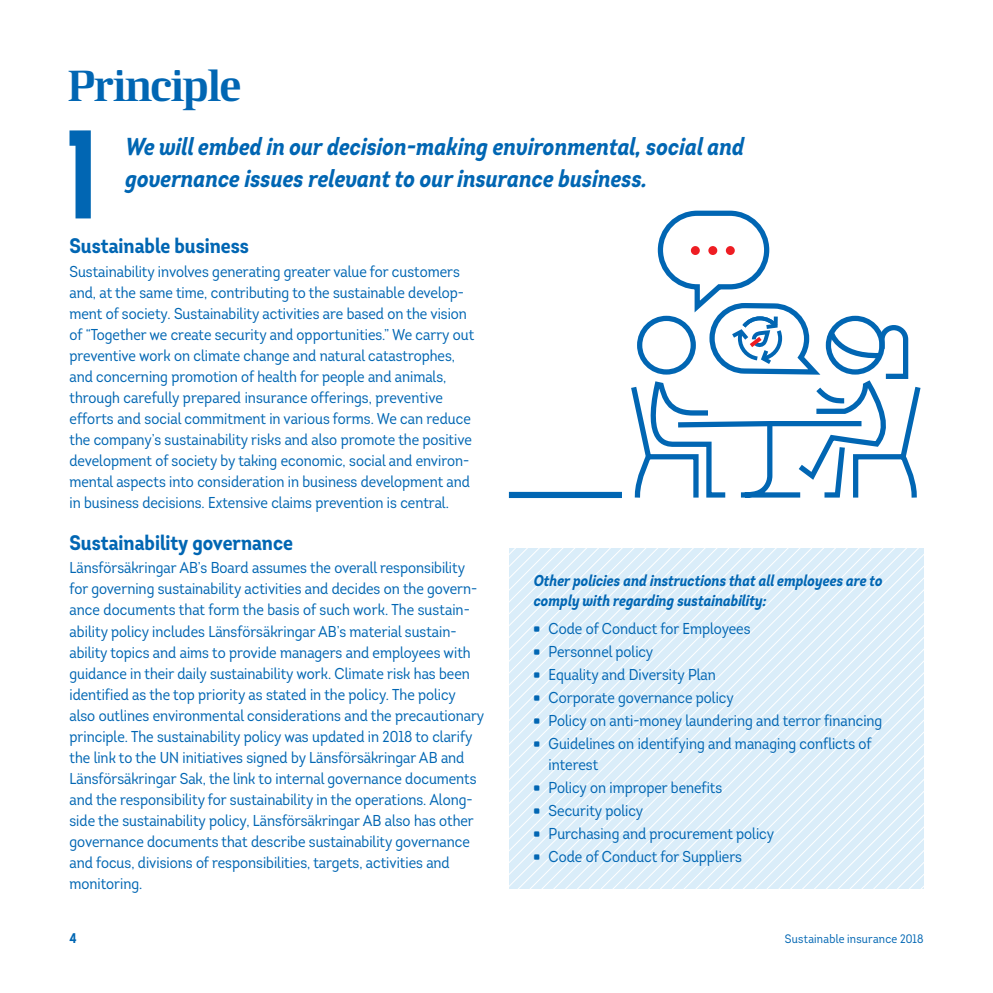
<style>
.page{position:relative;width:993px;height:993px;background:#fff}
.page>*{position:absolute;margin:0;border:0;box-sizing:border-box;transform-origin:0 0}
.Rubrik{font:43.75px "LF Rubrik 2";letter-spacing:-.05em;color:#0166b3}
.Ingress{font:italic 700 24.5px/31.5px "Intro Cond";color:#0166b3}
.Mellanrubrik{font:700 21px "Intro Cond";color:#0166b3}
.Brödtext{font:15.75px/21px "Intro Cond";color:#0166b3}
.Brödtext-2{font:italic 700 15.75px/20.1px "Intro Cond";color:#0166b3}
.t1{font:700 14px "Intro Cond";color:#0166b3}
.t2{font:12.25px "Intro Cond";letter-spacing:.02em;color:#0166b3}
.s1{font-family:"LF Rubrik 2";font-size:17.5px}
</style>
<div class="page">
<svg style="left:509px;top:548px;width:414px;height:340px"></svg>
<svg style="left:69px;top:130px;width:22px;height:88px"></svg>
<svg style="left:637px;top:318px;width:18px;height:55px"></svg>
<svg style="left:631px;top:383px;width:290px;height:115px"></svg>
<svg style="left:655px;top:210px;width:255px;height:288px"></svg>
<div style="left:508px;top:491px;width:113px;height:7px;background:#0166b3"></div>
<div style="left:690px;top:246px;width:9px;height:9px;background:#ee1d23;border-radius:50%"></div>
<div style="left:708px;top:246px;width:9px;height:9px;background:#ee1d23;border-radius:50%"></div>
<div style="left:725px;top:246px;width:9px;height:9px;background:#ee1d23;border-radius:50%"></div>
<svg style="left:727px;top:312px;width:56px;height:55px"></svg>
<p class="Rubrik" style="left:67px;top:59px;width:175px">Principle</p>
<p class="Ingress" style="left:125px;top:131px;width:620px">We will embed in our decision-making environmental, social and governance issues relevant to our insurance business.</p>
<p class="Mellanrubrik" style="left:69px;top:232px;width:181px">Sustainable business</p>
<p class="Brödtext" style="left:69px;top:261px;width:406px">Sustainability involves generating greater value for customers and, at the same time, contributing to the sustainable develop&shy;ment of society. Sustainability activities are based on the vision of “Together we create security and opportunities.” We carry out preventive work on climate change and natural catastrophes, and concerning promotion of health for people and animals, through carefully prepared insurance offerings, preventive efforts and social commitment in various forms. We can reduce the company’s sustainability risks and also promote the positive development of society by taking economic, social and environ&shy;mental aspects into consideration in business development and in business decisions. Extensive claims prevention is central.</p>
<p class="Mellanrubrik" style="left:69px;top:529px;width:225px">Sustainability governance</p>
<p class="Brödtext" style="left:69px;top:557px;width:416px">Länsförsäkringar AB’s Board assumes the overall responsibility for governing sustainability activities and decides on the govern&shy;ance documents that form the basis of such work. The sustain&shy;ability policy includes Länsförsäkringar AB’s material sustain&shy;ability topics and aims to provide managers and employees with guidance in their daily sustainability work. Climate risk has been identified as the top priority as stated in the policy. The policy also outlines environmental considerations and the precautionary principle. The sustainability policy was updated in 2018 to clarify the link to the UN initiatives signed by Länsförsäkringar AB and Länsförsäkringar Sak, the link to internal governance documents and the responsibility for sustainability in the operations. Along&shy;side the sustainability policy, Länsförsäkringar AB also has other governance documents that describe sustainability governance and focus, divisions of responsibilities, targets, activities and monitoring.</p>
<p class="Brödtext-2" style="left:533px;top:570px;width:350px">Other policies and instructions that all employees are to comply with regarding sustainability:</p>
<p class="Brödtext" style="left:533px;top:618px;width:218px"><span class="s1">•</span> Code of Conduct for Employees</p>
<p class="Brödtext" style="left:533px;top:641px;width:121px"><span class="s1">•</span> Personnel policy</p>
<p class="Brödtext" style="left:533px;top:664px;width:183px"><span class="s1">•</span> Equality and Diversity Plan</p>
<p class="Brödtext" style="left:533px;top:687px;width:201px"><span class="s1">•</span> Corporate governance policy</p>
<p class="Brödtext" style="left:533px;top:710px;width:350px"><span class="s1">•</span> Policy on anti-money laundering and terror financing</p>
<p class="Brödtext" style="left:548px;top:733px;width:324px;text-indent:-15px"><span class="s1">•</span> Guidelines on identifying and managing conflicts of interest</p>
<p class="Brödtext" style="left:533px;top:777px;width:190px"><span class="s1">•</span> Policy on improper benefits</p>
<p class="Brödtext" style="left:533px;top:800px;width:111px"><span class="s1">•</span> Security policy</p>
<p class="Brödtext" style="left:533px;top:823px;width:242px"><span class="s1">•</span> Purchasing and procurement policy</p>
<p class="Brödtext" style="left:533px;top:846px;width:210px"><span class="s1">•</span> Code of Conduct for Suppliers</p>
<p class="t1" style="left:69px;top:929px;width:9px">4</p>
<p class="t2" style="left:784px;top:931px;width:140px">Sustainable insurance 2018</p>
</div>
